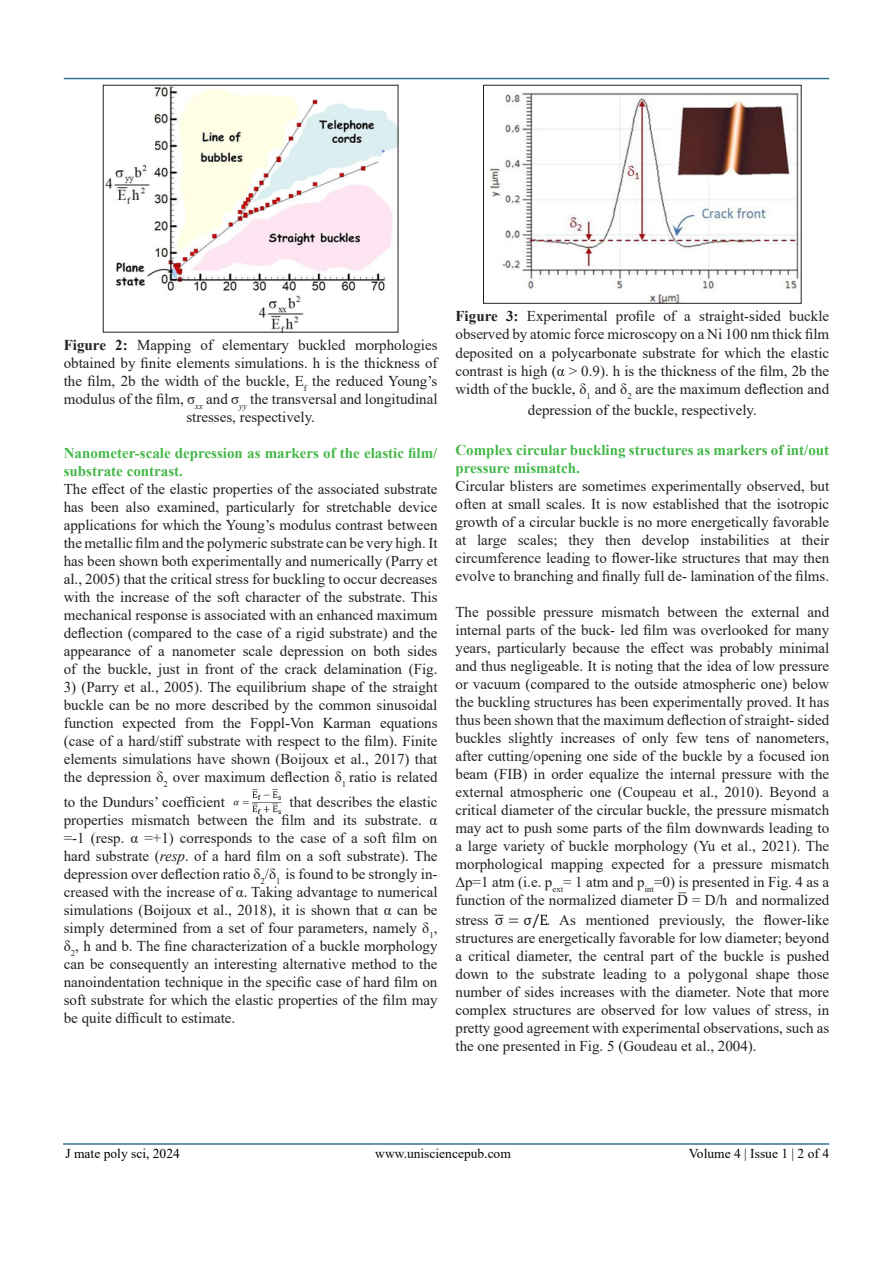
<style>
.page{position:relative;width:893px;height:1263px;background:#fff}
.page>*{position:absolute;margin:0;border:0;box-sizing:border-box;transform-origin:0 0}
.t1{font:15px/18px "Times New Roman";color:#231f20;text-align:justify}
.t2{font:700 15px/18px "Times New Roman";color:#45b749}
.t3{font:13.5px "Times New Roman";color:#040503}
.t4{font:13.5px "Times New Roman";color:#000}
.s1{font-weight:700}
.s2{font-style:italic}
</style>
<div class="page">
<hr style="left:63px;top:1143px;width:766px;height:2px;background:#33718f">
<hr style="left:64px;top:78px;width:765px;height:1px;background:#33718f">
<img style="left:105px;top:87px;width:291px;height:243px">
<div style="left:103px;top:85px;width:295px;height:247px;border:1px solid #231f20"></div>
<img style="left:233px;top:789px;width:49px;height:26px">
<img style="left:489px;top:93px;width:310px;height:208px">
<div style="left:483px;top:85px;width:318px;height:218px;border:1px solid #231f20"></div>
<img style="left:494px;top:914px;width:52px;height:14px">
<p class="t1" style="left:64px;top:336px;width:375px;text-align:center"><span class="s1">Figure 2:</span> Mapping of elementary buckled morphologies obtained by finite elements simulations. h is the thickness of the film, 2b the width of the buckle, E<sub>f</sub> the reduced Young’s modulus of the film, σ<sub>xx</sub> and σ<sub>yy</sub> the transversal and longitudinal stresses, respectively.</p>
<p class="t2" style="left:64px;top:444px;width:375px">Nanometer-scale depression as markers of the elastic film/ substrate contrast.</p>
<p class="t1" style="left:64px;top:480px;width:375px">The effect of the elastic properties of the associated substrate has been also examined, particularly for stretchable device applications for which the Young’s modulus contrast between the metallic film and the polymeric substrate can be very high. It has been shown both experimentally and numerically (Parry et al., 2005) that the critical stress for buckling to occur decreases with the increase of the soft character of the substrate. This mechanical response is associated with an enhanced maximum deflection (compared to the case of a rigid substrate) and the appearance of a nanometer scale depression on both sides of the buckle, just in front of the crack delamination (Fig.</p>
<p class="t1" style="left:64px;top:678px;width:375px">3) (Parry et al., 2005). The equilibrium shape of the straight buckle can be no more described by the common sinusoidal function expected from the Foppl-Von Karman equations (case of a hard/stiff substrate with respect to the film). Finite elements simulations have shown (Boijoux et al., 2017) that the depression δ<sub>2</sub> over maximum deflection δ<sub>1</sub> ratio is related</p>
<p class="t1" style="left:64px;top:793px;width:163px">to the Dundurs’ coefficient</p>
<p class="t1" style="left:64px;top:793px;width:375px;text-indent:226px">that describes the elastic properties mismatch between the film and its substrate. α =-1 (resp. α =+1) corresponds to the case of a soft film on hard substrate (<span class="s2">resp</span>. of a hard film on a soft substrate). The depression over deflection ratio δ<sub>2</sub>/δ<sub>1</sub> is found to be strongly in&shy;creased with the increase of α. Taking advantage to numerical simulations (Boijoux et al., 2018), it is shown that α can be simply determined from a set of four parameters, namely δ<sub>1</sub>, δ<sub>2</sub>, h and b. The fine characterization of a buckle morphology can be consequently an interesting alternative method to the nanoindentation technique in the specific case of hard film on soft substrate for which the elastic properties of the film may be quite difficult to estimate.</p>
<p class="t1" style="left:455px;top:307px;width:375px"><span class="s1">Figure 3:</span> Experimental profile of a straight-sided buckle observed by atomic force microscopy on a Ni 100 nm thick film deposited on a polycarbonate substrate for which the elastic contrast is high (α &gt; 0.9). h is the thickness of the film, 2b the width of the buckle, δ<sub>1</sub> and δ<sub>2</sub> are the maximum deflection and</p>
<p class="t1" style="left:528px;top:401px;width:230px">depression of the buckle, respectively.</p>
<p class="t2" style="left:455px;top:440px;width:375px">Complex circular buckling structures as markers of int/out pressure mismatch.</p>
<p class="t1" style="left:455px;top:476px;width:375px">Circular blisters are sometimes experimentally observed, but often at small scales. It is now established that the isotropic growth of a circular buckle is no more energetically favorable at large scales; they then develop instabilities at their circumference leading to flower-like structures that may then evolve to branching and finally full de- lamination of the films.</p>
<p class="t1" style="left:455px;top:602px;width:375px">The possible pressure mismatch between the external and internal parts of the buck- led film was overlooked for many years, particularly because the effect was probably minimal and thus negligeable. It is noting that the idea of low pressure or vacuum (compared to the outside atmospheric one) below the buckling structures has been experimentally proved. It has thus been shown that the maximum deflection of straight- sided buckles slightly increases of only few tens of nanometers, after cutting/opening one side of the buckle by a focused ion beam (FIB) in order equalize the internal pressure with the external atmospheric one (Coupeau et al., 2010). Beyond a critical diameter of the circular buckle, the pressure mismatch may act to push some parts of the film downwards leading to a large variety of buckle morphology (Yu et al., 2021). The morphological mapping expected for a pressure mismatch Δp=1 atm (i.e. p<sub>ext</sub>= 1 atm and p<sub>int</sub>=0) is presented in Fig. 4 as a function of the normalized diameter D̅ = D/h and normalized</p>
<p class="t1" style="left:455px;top:910px;width:35px">stress</p>
<p class="t1" style="left:455px;top:910px;width:375px;text-indent:91px">. As mentioned previously, the flower-like structures are energetically favorable for low diameter; beyond a critical diameter, the central part of the buckle is pushed down to the substrate leading to a polygonal shape those number of sides increases with the diameter. Note that more complex structures are observed for low values of stress, in pretty good agreement with experimental observations, such as the one presented in Fig. 5 (Goudeau et al., 2004).</p>
<p class="t4" style="left:65px;top:1143px;width:116px">J mate poly sci, 2024</p>
<p class="t3" style="left:375px;top:1143px;width:137px">www.unisciencepub.com</p>
<p class="t3" style="left:689px;top:1143px;width:142px">Volume 4 | Issue 1 | 2 of 4</p>
</div>
